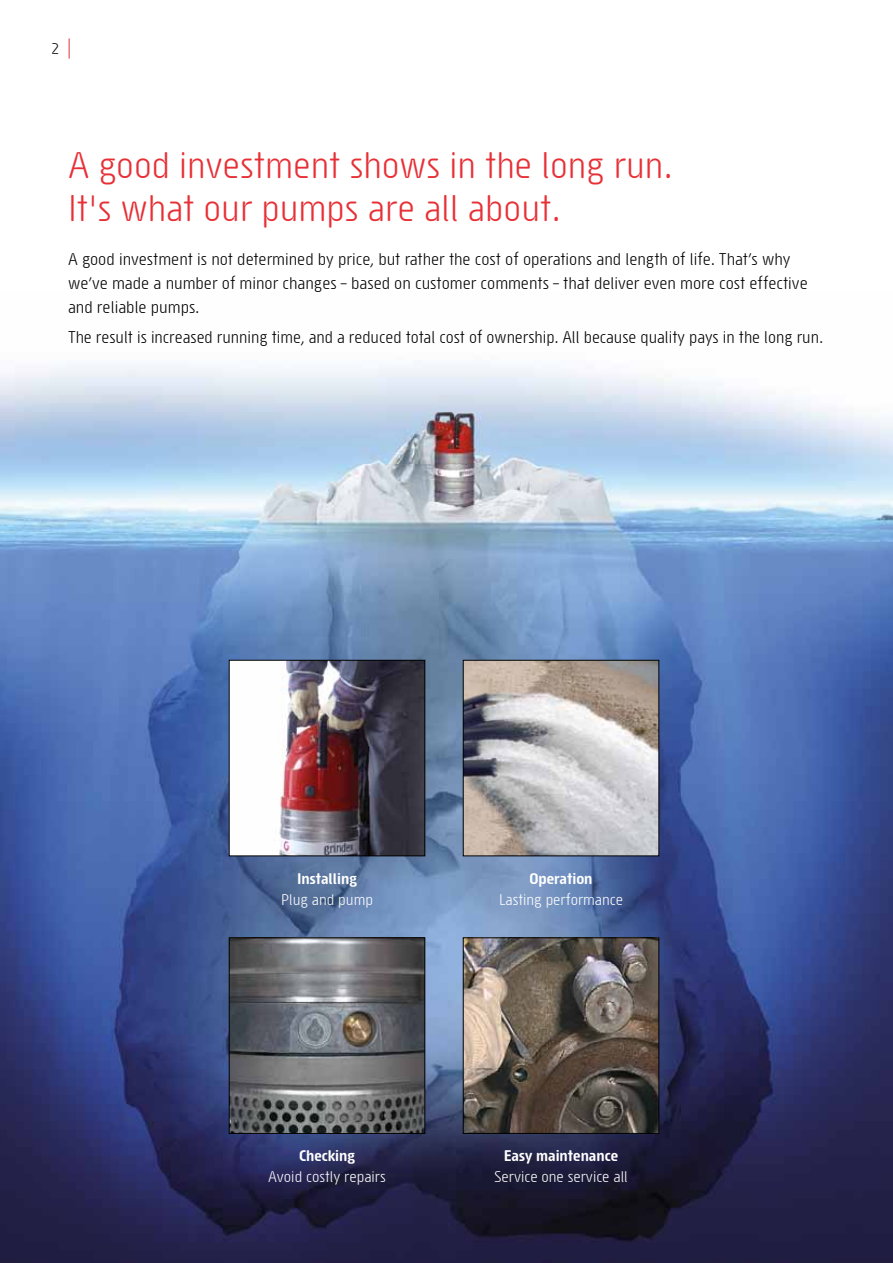
<style>
.page{position:relative;width:893px;height:1263px;background:#fff}
.page>*{position:absolute;margin:0;border:0;box-sizing:border-box;transform-origin:0 0}
.t1{font:36px/43.2px "Sys TT";color:#e73036}
.t2{font:16.5px/24px "Sys TT";color:#000}
.t3{font:15px "Sys TT";color:#fff}
.t4{font:700 15px "Sys TT";color:#fff}
.t5{font:15px "Sys TT";color:#000}
.s1{font-size:18px;color:#e73036}
</style>
<div class="page">
<img style="left:0;top:361px;width:893px;height:902px">
<img style="left:231px;top:662px;width:192px;height:192px">
<div style="left:229px;top:660px;width:196px;height:196px;border:1px solid #000"></div>
<img style="left:231px;top:940px;width:192px;height:191px">
<div style="left:229px;top:938px;width:196px;height:195px;border:1px solid #000"></div>
<img style="left:465px;top:662px;width:192px;height:192px">
<div style="left:463px;top:660px;width:196px;height:196px;border:1px solid #000"></div>
<img style="left:465px;top:940px;width:192px;height:191px">
<div style="left:463px;top:938px;width:196px;height:195px;border:1px solid #000"></div>
<p class="t5" style="left:52px;top:38px;width:22px">2 <span class="s1">|</span></p>
<h1 class="t1" style="left:68px;top:142px;width:606px">A good investment shows in the long run.<br>It's what our pumps are all about.</h1>
<p class="t2" style="left:68px;top:246px;width:741px">A good investment is not determined by price, but rather the cost of operations and length of life. That’s why we’ve made a number of minor changes – based on customer comments – that deliver even more cost effective and reliable pumps.</p>
<p class="t2" style="left:68px;top:325px;width:757px">The result is increased running time, and a reduced total cost of ownership. All because quality pays in the long run.</p>
<p class="t4" style="left:297px;top:868px;width:62px">Installing</p>
<p class="t3" style="left:281px;top:890px;width:93px">Plug and pump</p>
<p class="t4" style="left:299px;top:1146px;width:58px">Checking</p>
<p class="t3" style="left:268px;top:1167px;width:119px">Avoid costly repairs</p>
<p class="t4" style="left:529px;top:868px;width:65px">Operation</p>
<p class="t3" style="left:499px;top:890px;width:126px">Lasting performance</p>
<p class="t4" style="left:504px;top:1146px;width:116px">Easy maintenance</p>
<p class="t3" style="left:494px;top:1167px;width:135px">Service one service all</p>
</div>
